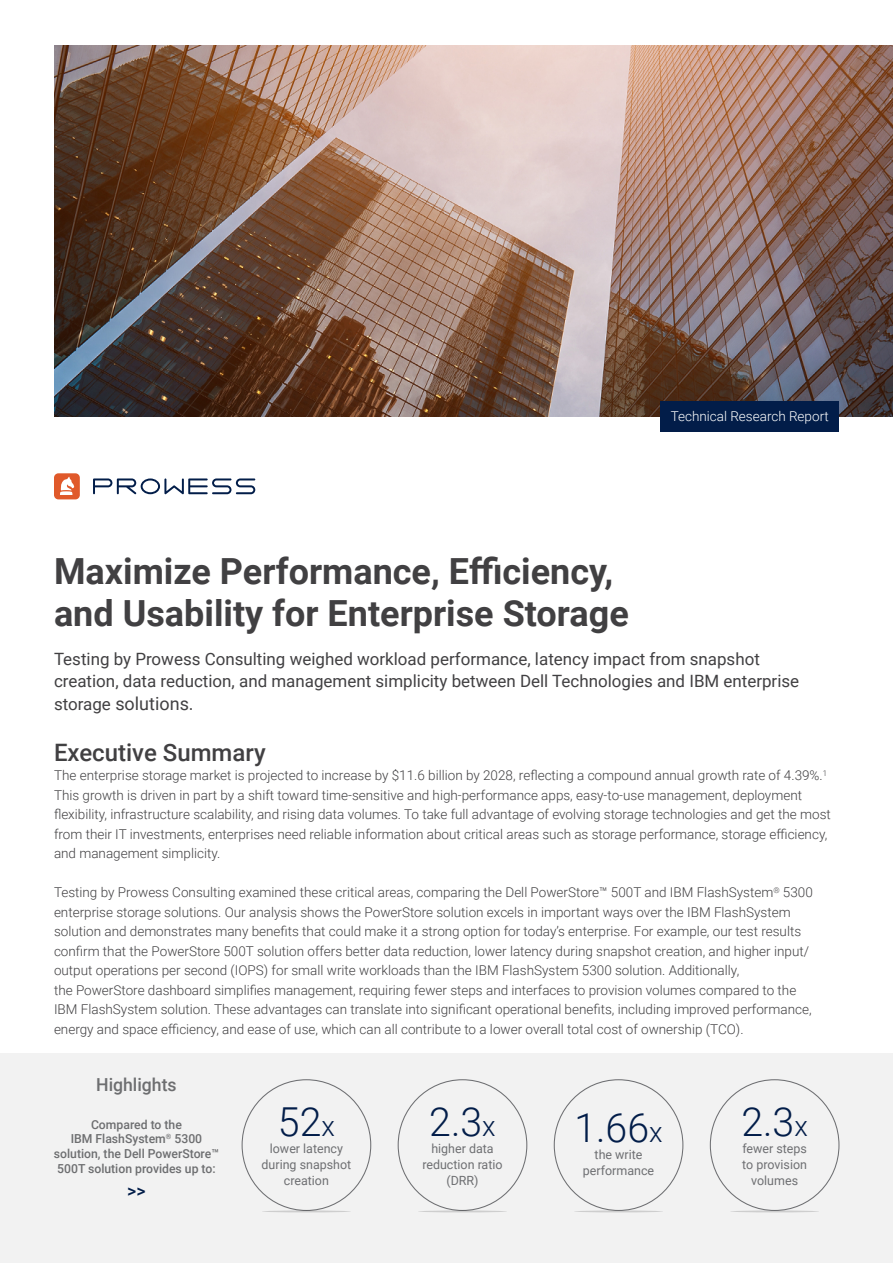
<style>
.page{position:relative;width:893px;height:1263px;background:#fff}
.page>*{position:absolute;margin:0;border:0;box-sizing:border-box;transform-origin:0 0}
.t1{font:300 39.9px "Roboto";color:#021d49}
.t2{font:700 36px/42px "Roboto";color:#414042}
.t3{font:500 24px "Roboto";color:#414042}
.H1_subhead{font:18px "Roboto";color:#414042}
.t4{font:500 17.85px "Roboto";color:#6d6e70}
.t5{font:500 17.85px "Roboto";color:#021d49}
.H1_subhead-2{font:16.95px/22.5px "Roboto";color:#414042}
.t6{font:300 13.5px/19.5px "Roboto";color:#414042}
.t7{font:300 13.5px "Roboto";color:#fff}
.t8{font:12.6px/15.8px "Roboto";color:#6e6f72;text-align:center}
.t9{font:500 12.45px/14.9px "Roboto";color:#6d6e70;text-align:center}
.s1{font-size:16.95px}
.s2{font-size:28.2px}
</style>
<div class="page">
<div style="left:0;top:1053px;width:893px;height:210px;background:#f2f2f2"></div>
<hr style="left:262px;top:1210px;width:89px;height:2px;background:#414143;border-radius:50%">
<hr style="left:418px;top:1210px;width:89px;height:2px;background:#414143;border-radius:50%">
<hr style="left:730px;top:1210px;width:89px;height:2px;background:#414143;border-radius:50%">
<hr style="left:574px;top:1210px;width:89px;height:2px;background:#414143;border-radius:50%">
<svg style="left:54px;top:473px;width:26px;height:26px"></svg>
<svg style="left:93px;top:478px;width:162px;height:16px"></svg>
<img style="left:54px;top:45px;width:839px;height:371px">
<div style="left:661px;top:401px;width:178px;height:30px;background:#021d49"></div>
<p class="t7" style="left:671px;top:407px;width:160px">Technical Research Report</p>
<h1 class="t2" style="left:54px;top:549px;width:576px">Maximize Performance, Efficiency, and Usability for Enterprise Storage</h1>
<p class="H1_subhead-2" style="left:54px;top:647px;width:747px">Testing by Prowess Consulting weighed workload performance, latency impact from snapshot creation, data reduction, and management simplicity between Dell Technologies and IBM enterprise</p>
<p class="H1_subhead" style="left:54px;top:691px;width:141px"><span class="s1">storage</span> solutions.</p>
<h2 class="t3" style="left:54px;top:735px;width:213px">Executive Summary</h2>
<p class="t6" style="left:54px;top:765px;width:778px">The enterprise storage market is projected to increase by $11.6 billion by 2028, reflecting a compound annual growth rate of 4.39%.<sup>1<br></sup>This growth is driven in part by a shift toward time-sensitive and high-performance apps, easy-to-use management, deployment flexibility, infrastructure scalability, and rising data volumes. To take full advantage of evolving storage technologies and get the most from their IT investments, enterprises need reliable information about critical areas such as storage performance, storage efficiency, and management simplicity.</p>
<p class="t6" style="left:54px;top:882px;width:760px">Testing by Prowess Consulting examined these critical areas, comparing the Dell PowerStore™ 500T and IBM FlashSystem<sup>®</sup> 5300 enterprise storage solutions. Our analysis shows the PowerStore solution excels in important ways over the IBM FlashSystem solution and demonstrates many benefits that could make it a strong option for today’s enterprise. For example, our test results confirm that the PowerStore 500T solution offers better data reduction, lower latency during snapshot creation, and higher input/ output operations per second (IOPS) for small write workloads than the IBM FlashSystem 5300 solution. Additionally,<br>the PowerStore dashboard simplifies management, requiring fewer steps and interfaces to provision volumes compared to the IBM FlashSystem solution. These advantages can translate into significant operational benefits, including improved performance, energy and space efficiency, and ease of use, which can all contribute to a lower overall total cost of ownership (TCO).</p>
<p class="t4" style="left:96px;top:1072px;width:82px">Highlights</p>
<p class="t9" style="left:54px;top:1116px;width:167px">Compared to the<br>IBM FlashSystem<sup>®</sup> 5300 solution, the Dell PowerStore™<br>500T solution provides up to:</p>
<p class="t5" style="left:127px;top:1178px;width:20px">&gt;&gt;</p>
<p class="t1" style="left:278px;top:1094px;width:58px">52<span class="s2">x</span></p>
<p class="t8" style="left:262px;top:1140px;width:91px">lower latency during snapshot creation</p>
<p class="t1" style="left:429px;top:1094px;width:68px">2.3<span class="s2">x</span></p>
<p class="t8" style="left:422px;top:1140px;width:82px">higher data reduction ratio (DRR)</p>
<p class="t1" style="left:574px;top:1100px;width:90px">1.66<span class="s2">x</span></p>
<p class="t8" style="left:583px;top:1146px;width:73px">the write performance</p>
<p class="t1" style="left:741px;top:1094px;width:68px">2.3<span class="s2">x</span></p>
<p class="t8" style="left:742px;top:1140px;width:66px">fewer steps to provision volumes</p>
</div>
